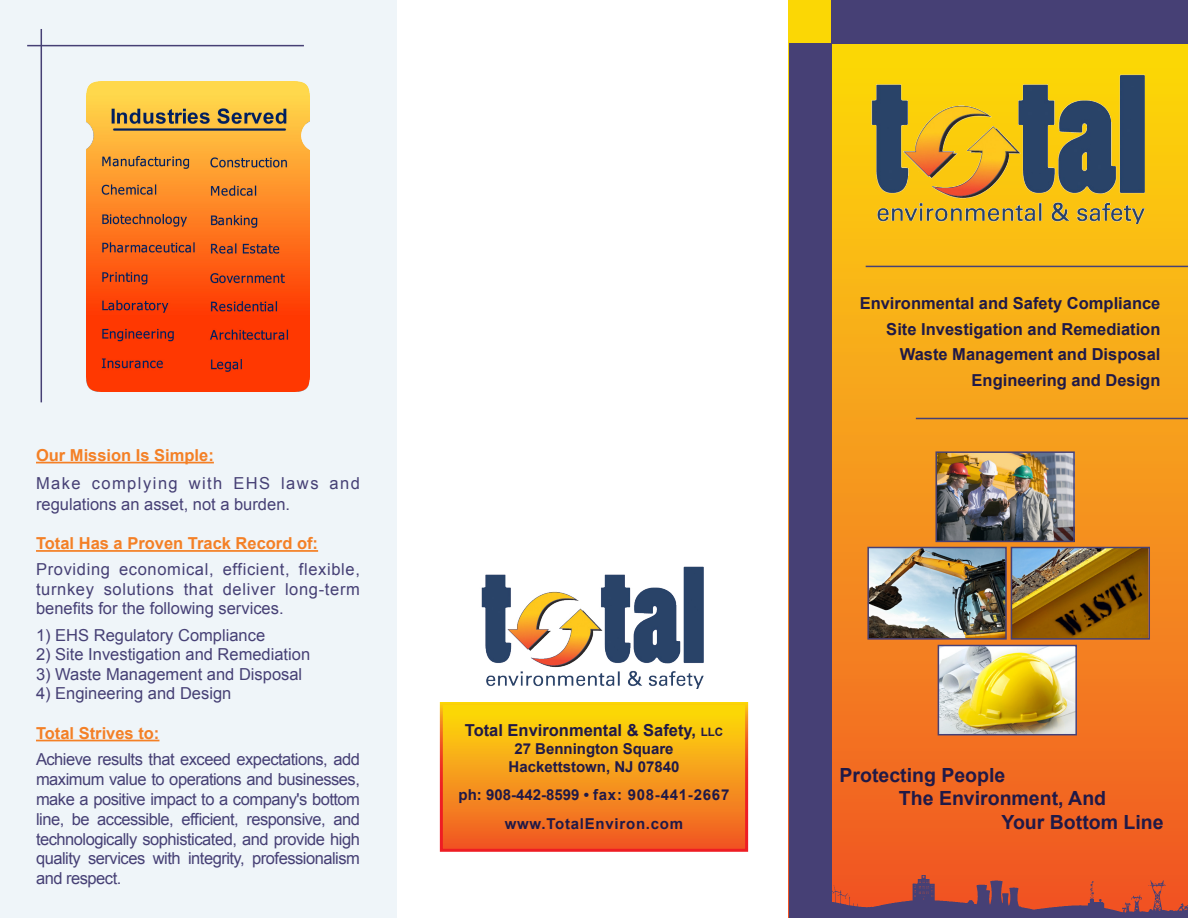
<style>
.page{position:relative;width:1188px;height:918px;background:#fff}
.page>*{position:absolute;margin:0;border:0;box-sizing:border-box;transform-origin:0 0}
.t1{font:700 19.5px "Arial";color:#201947}
.t2{font:16.5px/19.8px "Arial";color:#464075;text-align:justify}
.t3{font:700 16.5px "Arial";color:#201947}
.t4{font:700 16.5px "Arial";color:#f48026}
.t5{font:700 15px "Arial";letter-spacing:.05em;color:#201947}
.t6{font:700 15px "Arial";color:#201947}
.s1{font-size:11.55px}
</style>
<div class="page">
<div style="left:0;top:0;width:396px;height:918px;background:#eff5f9"></div>
<div style="left:789px;top:0;width:399px;height:918px;background:linear-gradient(to bottom,#fbdf0a,#f05629)"></div>
<img style="left:870px;top:46px;width:277px;height:178px">
<img style="left:832px;top:876px;width:356px;height:40px">
<img style="left:941px;top:648px;width:133px;height:84px">
<div style="left:938px;top:645px;width:139px;height:90px;border:2px solid #464075"></div>
<img style="left:870px;top:550px;width:134px;height:87px">
<div style="left:867px;top:547px;width:140px;height:93px;border:2px solid #464075"></div>
<img style="left:1014px;top:550px;width:133px;height:87px">
<div style="left:1011px;top:547px;width:139px;height:93px;border:2px solid #464075"></div>
<img style="left:938px;top:454px;width:134px;height:85px">
<div style="left:935px;top:451px;width:140px;height:91px;border:2px solid #464075"></div>
<hr style="left:916px;top:418px;width:272px;height:1px;background:#464075">
<hr style="left:866px;top:266px;width:322px;height:1px;background:#464075">
<div style="left:832px;top:0;width:356px;height:43px;background:#464075"></div>
<div style="left:441px;top:704px;width:306px;height:146px;background:linear-gradient(to bottom,#fce00a,#f05428)"></div>
<img style="left:481px;top:566px;width:223px;height:122px">
<hr style="left:36px;top:462px;width:178px;height:1px;background:#f48026">
<hr style="left:36px;top:550px;width:282px;height:2px;background:#f48026">
<hr style="left:36px;top:740px;width:123px;height:1px;background:#f48026">
<hr style="left:27px;top:45px;width:277px;height:1px;background:#464075">
<hr style="left:41px;top:29px;width:1px;height:373px;background:#464075">
<hr style="left:799px;top:916px;width:389px;height:2px;background:#464075">
<div style="left:789px;top:43px;width:43px;height:875px;background:#464075"></div>
<img style="left:87px;top:81px;width:222px;height:311px">
<p class="t4" style="left:36px;top:444px;width:179px">Our Mission Is Simple:</p>
<p class="t2" style="left:36px;top:472px;width:325px;line-height:21px">Make complying with EHS laws and regulations an asset, not a burden.</p>
<p class="t4" style="left:36px;top:533px;width:284px">Total Has a Proven Track Record of:</p>
<p class="t2" style="left:36px;top:560px;width:325px">Providing economical, efficient, flexible, turnkey solutions that deliver long-term benefits for the following services.</p>
<p class="t2" style="left:36px;top:625px;width:231px">1) EHS Regulatory Compliance</p>
<p class="t2" style="left:36px;top:645px;width:276px">2) Site Investigation and Remediation</p>
<p class="t2" style="left:36px;top:664px;width:268px">3) Waste Management and Disposal</p>
<p class="t2" style="left:36px;top:684px;width:197px">4) Engineering and Design</p>
<p class="t4" style="left:36px;top:722px;width:125px">Total Strives to:</p>
<p class="t2" style="left:36px;top:750px;width:325px">Achieve results that exceed expectations, add maximum value to operations and businesses, make a positive impact to a company's bottom line, be accessible, efficient, responsive, and technologically sophisticated, and provide high quality services with integrity, professionalism and respect.</p>
<p class="t3" style="left:465px;top:719px;width:260px">Total Environmental &amp; Safety, <span class="s1">llc</span></p>
<p class="t6" style="left:514px;top:739px;width:161px">27 Bennington Square</p>
<p class="t6" style="left:509px;top:757px;width:172px">Hackettstown, NJ 07840</p>
<p class="t5" style="left:459px;top:785px;width:272px">ph: 908-442-8599 • fax: 908-441-2667</p>
<p class="t5" style="left:505px;top:814px;width:180px">www.TotalEnviron.com</p>
<p class="t3" style="left:860px;top:292px;width:302px">Environmental and Safety Compliance</p>
<p class="t3" style="left:886px;top:318px;width:276px">Site Investigation and Remediation</p>
<p class="t3" style="left:900px;top:343px;width:262px">Waste Management and Disposal</p>
<p class="t3" style="left:972px;top:369px;width:190px">Engineering and Design</p>
<p class="t1" style="left:840px;top:762px;width:167px">Protecting People</p>
<p class="t1" style="left:899px;top:786px;width:209px">The Environment, And</p>
<p class="t1" style="left:1002px;top:809px;width:164px">Your Bottom Line</p>
</div>
